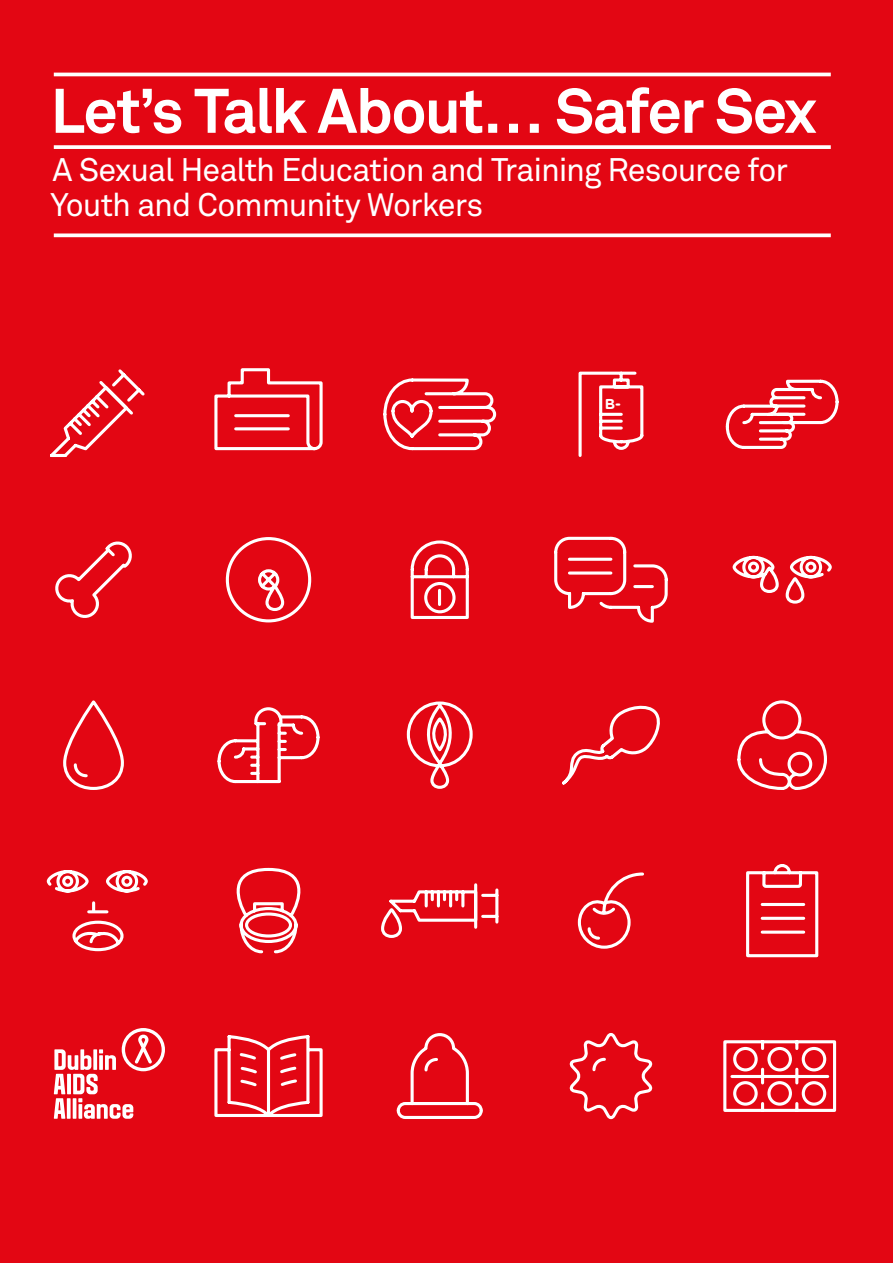
<style>
.page{position:relative;width:893px;height:1263px;background:#e30613}
.page>*{position:absolute;margin:0;border:0;box-sizing:border-box;transform-origin:0 0}
.t1{font:700 62.1px "Akkurat";letter-spacing:-.035em;color:#fff}
.t2{font:32.25px/34.8px "Akkurat";letter-spacing:-.03em;color:#fff}
.t3{font:700 14.4px "Gotham Rounded";color:#fff}
</style>
<div class="page">
<svg style="left:63px;top:702px;width:61px;height:88px"></svg>
<svg style="left:746px;top:864px;width:73px;height:94px"></svg>
<svg style="left:54px;top:145px;width:777px;height:4px;background:#fceeee"></svg>
<hr style="left:54px;top:73px;width:777px;height:3px;background:#fff">
<svg style="left:54px;top:233px;width:777px;height:4px;background:#fbe0e2"></svg>
<svg style="left:214px;top:1035px;width:109px;height:82px"></svg>
<svg style="left:569px;top:1033px;width:84px;height:87px"></svg>
<svg style="left:396px;top:1033px;width:87px;height:86px"></svg>
<svg style="left:554px;top:536px;width:114px;height:87px"></svg>
<svg style="left:214px;top:368px;width:109px;height:83px"></svg>
<svg style="left:383px;top:378px;width:114px;height:73px"></svg>
<svg style="left:225px;top:537px;width:87px;height:86px"></svg>
<svg style="left:410px;top:540px;width:59px;height:79px"></svg>
<svg style="left:406px;top:701px;width:67px;height:88px"></svg>
<svg style="left:236px;top:867px;width:65px;height:87px"></svg>
<svg style="left:578px;top:371px;width:66px;height:86px"></svg>
<svg style="left:725px;top:379px;width:114px;height:70px"></svg>
<svg style="left:732px;top:555px;width:100px;height:49px"></svg>
<svg style="left:386px;top:883px;width:113px;height:46px"></svg>
<div style="left:381px;top:908px;width:21px;height:30px;border:3px solid #fff;border-radius:8px"></div>
<svg style="left:46px;top:870px;width:102px;height:82px"></svg>
<svg style="left:737px;top:700px;width:90px;height:90px"></svg>
<svg style="left:562px;top:705px;width:98px;height:80px"></svg>
<svg style="left:723px;top:1040px;width:114px;height:72px"></svg>
<svg style="left:50px;top:369px;width:95px;height:88px"></svg>
<svg style="left:577px;top:872px;width:67px;height:77px"></svg>
<svg style="left:55px;top:541px;width:77px;height:77px"></svg>
<svg style="left:217px;top:707px;width:103px;height:77px"></svg>
<svg style="left:54px;top:1028px;width:111px;height:91px"></svg>
<h1 class="t1" style="left:51px;top:72px;width:767px">Let’s Talk About… Safer Sex</h1>
<p class="t2" style="left:51px;top:153px;width:739px">A Sexual Health Education and Training Resource for<br>Youth and Community Workers</p>
<p class="t3" style="left:605px;top:394px;width:18px">B-</p>
</div>
